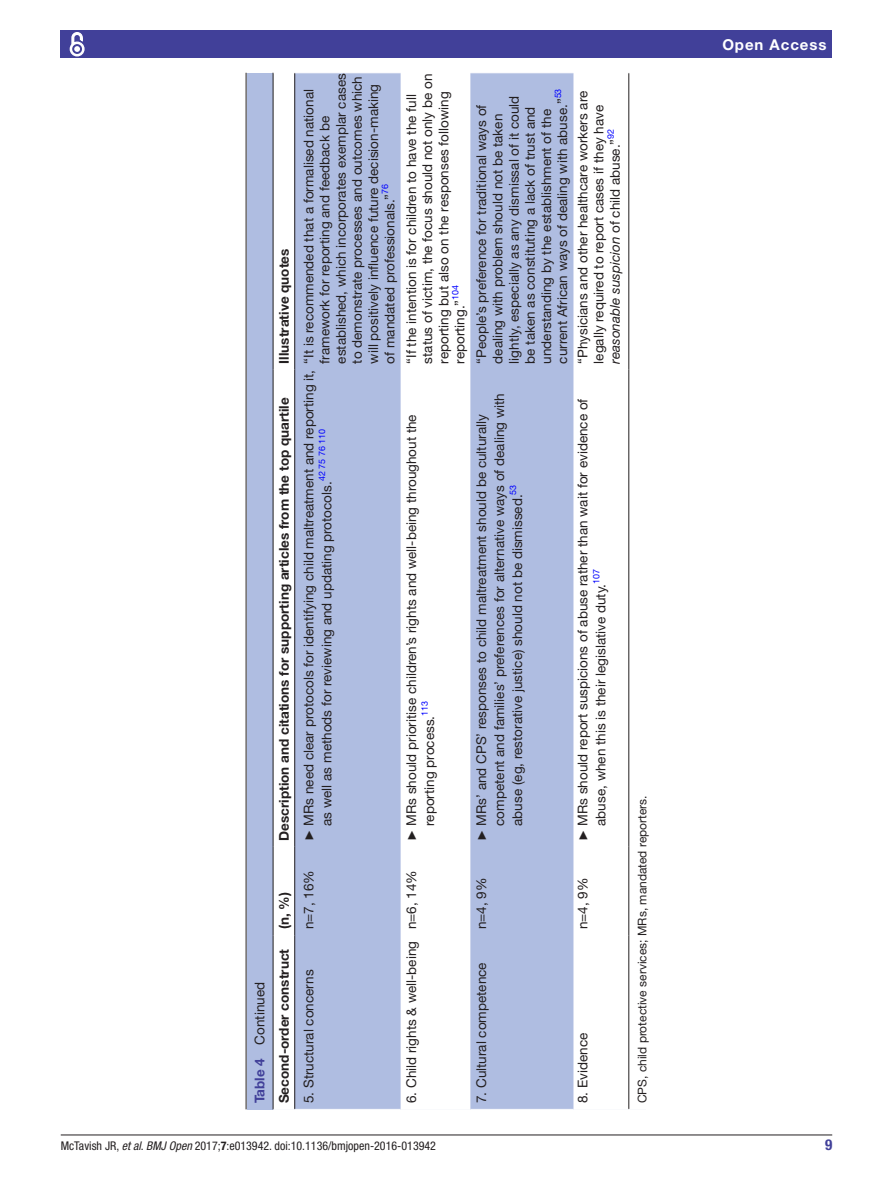
<style>
.page{position:relative;width:893px;height:1191px;background:#fff}
.page>*{position:absolute;margin:0;border:0;box-sizing:border-box;transform-origin:0 0}
.t1{font:700 15px "Helvetica Neue LT Std";letter-spacing:.065em;color:#fff}
.t2{font:700 condensed 15px "Helvetica Neue LT Std";color:#414099}
.t3{font:13.5px/16.2px "Helvetica Neue LT Std";color:#231f20}
.t4{font:700 13.5px "Helvetica Neue LT Std";color:#231f20}
.t5{font:700 13.5px "Helvetica Neue LT Std";color:#414099}
.t6{font:condensed 12px "Helvetica Neue LT Std";color:#231f20}
.t7{font:12px "Helvetica Neue LT Std";color:#231f20}
.t8{font:9px "Helvetica Neue LT Std";color:#00f}
.s1{font-family:"Arial";font-size:12px}
.s2{font-style:italic}
.s3{font-weight:700}
</style>
<div class="page">
<hr style="left:61px;top:1134px;width:771px;height:1px;background:#231f20">
<div style="left:61px;top:31px;width:771px;height:27px;background:#414099"></div>
<svg style="left:69px;top:32px;width:16px;height:25px"></svg>
<div style="left:264px;top:73px;width:382px;height:1036px;background:#afbde1"></div>
<div style="left:274px;top:73px;width:372px;height:1036px;background:#fff"></div>
<svg style="left:295px;top:73px;width:278px;height:1036px"></svg>
<hr style="left:273px;top:935px;width:1px;height:174px;background:#231f20">
<hr style="left:294px;top:935px;width:1px;height:174px;background:#231f20">
<hr style="left:273px;top:846px;width:1px;height:89px;background:#231f20">
<hr style="left:294px;top:846px;width:1px;height:89px;background:#231f20">
<hr style="left:273px;top:369px;width:1px;height:477px;background:#231f20">
<hr style="left:294px;top:369px;width:1px;height:477px;background:#231f20">
<hr style="left:273px;top:73px;width:1px;height:296px;background:#231f20">
<hr style="left:294px;top:73px;width:1px;height:296px;background:#231f20">
<hr style="left:628px;top:846px;width:1px;height:89px;background:#231f20">
<hr style="left:628px;top:369px;width:1px;height:477px;background:#231f20">
<hr style="left:628px;top:935px;width:1px;height:174px;background:#231f20">
<hr style="left:628px;top:73px;width:1px;height:296px;background:#231f20">
<div style="left:247px;top:73px;width:17px;height:1036px;background:#afbde1"></div>
<hr style="left:246px;top:73px;width:1px;height:1036px;background:#231f20">
<p class="t3" style="left:251px;top:1044px;width:64px;rotate:-90deg">Continued</p>
<p class="t5" style="left:251px;top:1103px;width:47px;rotate:-90deg">Table 4</p>
<p class="t4" style="left:276px;top:363px;width:116px;rotate:-90deg">Illustrative quotes</p>
<p class="t4" style="left:276px;top:840px;width:445px;rotate:-90deg">Description and citations for supporting articles from the top quartile</p>
<p class="t3" style="left:300px;top:363px;width:292px;rotate:-90deg">“It is recommended that a formalised national framework for reporting and feedback be established, which incorporates exemplar cases to demonstrate processes and outcomes which will positively influence future decision-making of mandated professionals.”</p>
<p class="t8" style="left:380px;top:194px;width:11px;rotate:-90deg">76</p>
<p class="t3" style="left:299px;top:825px;width:457px;line-height:18px;text-indent:-15px;rotate:-90deg"><span class="s1">►</span> MRs need clear protocols for identifying child maltreatment and reporting it, as well as methods for reviewing and updating protocols.<sup>42</sup> <sup>75</sup> <sup>76</sup> <sup>110</sup></p>
<p class="t3" style="left:403px;top:363px;width:291px;rotate:-90deg">“If the intention is for children to have the full status of victim, the focus should not only be on reporting but also on the responses following reporting.”<sup>104</sup></p>
<p class="t8" style="left:553px;top:98px;width:11px;rotate:-90deg">53</p>
<p class="t3" style="left:574px;top:363px;width:274px;rotate:-90deg">“Physicians and other healthcare workers are legally required to report cases if they have <span class="s2">reasonable suspicion</span> of child abuse.”</p>
<p class="t3" style="left:473px;top:363px;width:269px;rotate:-90deg">“People’s preference for traditional ways of dealing with problem should not be taken lightly, especially as any dismissal of it could be taken as constituting a lack of trust and understanding by the establishment of the current African ways of dealing with abuse.”</p>
<p class="t8" style="left:605px;top:139px;width:11px;rotate:-90deg">92</p>
<p class="t3" style="left:402px;top:825px;width:413px;line-height:18px;text-indent:-15px;rotate:-90deg"><span class="s1">►</span> MRs should prioritise children’s rights and well-being throughout the reporting process.<sup>113</sup></p>
<p class="t3" style="left:472px;top:825px;width:434px;line-height:18px;text-indent:-15px;rotate:-90deg"><span class="s1">►</span> MRs’ and CPS’ responses to child maltreatment should be culturally competent and families’ preferences for alternative ways of dealing with abuse (eg, restorative justice) should not be dismissed.<sup>53</sup></p>
<p class="t3" style="left:573px;top:825px;width:429px;line-height:18px;text-indent:-15px;rotate:-90deg"><span class="s1">►</span> MRs should report suspicions of abuse rather than wait for evidence of abuse, when this is their legislative duty.<sup>107</sup></p>
<p class="t4" style="left:276px;top:929px;width:39px;rotate:-90deg">(n, %)</p>
<p class="t4" style="left:276px;top:1103px;width:156px;rotate:-90deg">Second-order construct</p>
<p class="t3" style="left:300px;top:929px;width:61px;rotate:-90deg">n=7, 16%</p>
<p class="t3" style="left:300px;top:1103px;width:135px;rotate:-90deg">5. Structural concerns</p>
<p class="t3" style="left:403px;top:1103px;width:235px;rotate:-90deg">6. Child rights &amp; well-being n=6, 14%</p>
<p class="t3" style="left:473px;top:929px;width:53px;rotate:-90deg">n=4, 9%</p>
<p class="t3" style="left:473px;top:1103px;width:142px;rotate:-90deg">7. Cultural competence</p>
<p class="t3" style="left:574px;top:929px;width:53px;rotate:-90deg">n=4, 9%</p>
<p class="t3" style="left:574px;top:1103px;width:72px;rotate:-90deg">8. Evidence</p>
<p class="t7" style="left:635px;top:1103px;width:309px;rotate:-90deg">CPS, child protective services; MRs, mandated reporters.</p>
<p class="t1" style="left:722px;top:35px;width:106px">Open Access</p>
<p class="t6" style="left:61px;top:1138px;width:377px">McTavish JR, <span class="s2">et al</span>. <span class="s2">BMJ Open</span> 2017;<span class="s3">7</span>:e013942. doi:10.1136/bmjopen-2016-013942</p>
<p class="t2" style="left:825px;top:1135px;width:9px">9</p>
</div>
